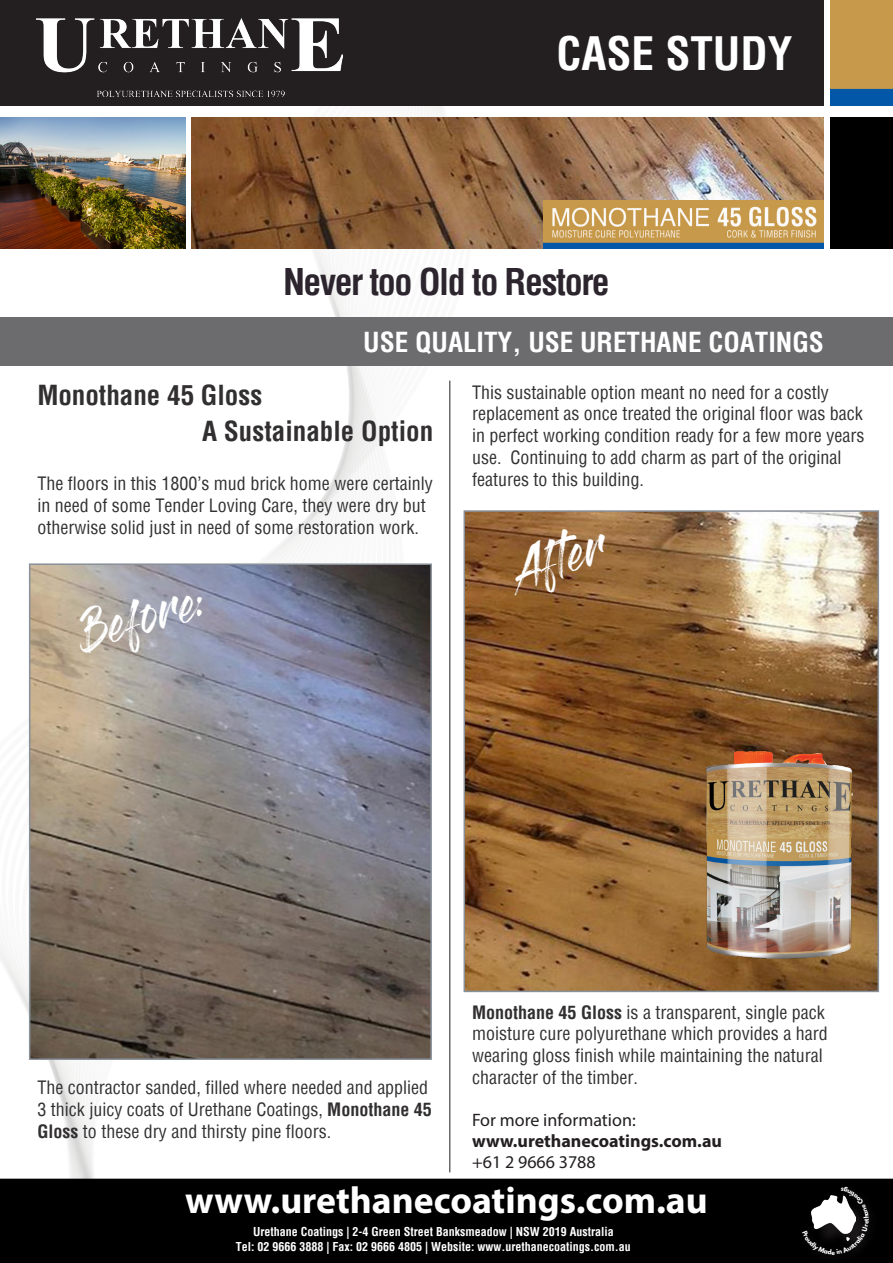
<style>
.page{position:relative;width:893px;height:1263px;background:#fff}
.page>*{position:absolute;margin:0;border:0;box-sizing:border-box;transform-origin:0 0}
.t1{font:700 condensed 45px "Helvetica";color:#fff}
.t2{font:700 37.65px "Myriad Pro";color:#fff}
.t3{font:37.5px "Gloss And Bloom";color:#fff}
.Subheading_Green{font:700 condensed 36px "Helvetica";letter-spacing:-.04em;color:#2c252e}
.t4{font:700 condensed 27px "Helvetica";color:#312f30}
.t5{font:700 condensed 27px "Helvetica";color:#fff}
.t6{font:condensed 18px/21.8px "Helvetica";color:#312f30}
.t7{font:18px "Myriad Pro";color:#231f20}
.t8{font:700 18px "Myriad Pro";color:#231f20}
.t9{font:700 condensed 12px/14.4px "Helvetica";color:#fff;text-align:center}
.t10{font:700 6px "League Spartan";color:#fff}
.s1{font-weight:700}
</style>
<div class="page">
<img style="left:0;top:106px;width:668px;height:1073px">
<img style="left:466px;top:513px;width:410px;height:476px">
<hr style="left:450px;top:381px;width:1px;height:791px;background:#231f20">
<img style="left:191px;top:117px;width:633px;height:132px">
<img style="left:32px;top:566px;width:397px;height:491px">
<div style="left:29px;top:563px;width:403px;height:497px;border:2px solid #889099"></div>
<div style="left:0;top:0;width:824px;height:106px;background:#231f20"></div>
<div style="left:0;top:317px;width:893px;height:49px;background:#6c6c6f"></div>
<img style="left:36px;top:18px;width:307px;height:79px">
<div style="left:830px;top:117px;width:63px;height:132px;background:#000"></div>
<img style="left:0;top:117px;width:185px;height:132px">
<div style="left:0;top:1179px;width:893px;height:84px;background:#000"></div>
<img style="left:658px;top:715px;width:222px;height:277px">
<img style="left:543px;top:200px;width:281px;height:49px">
<img style="left:830px;top:0;width:63px;height:106px">
<div style="left:798px;top:1183px;width:81px;height:80px;background:#000"></div>
<svg style="left:811px;top:1195px;width:57px;height:53px"></svg>
<p class="t1" style="left:556px;top:24px;width:238px">CASE STUDY</p>
<p class="Subheading_Green" style="left:283px;top:258px;width:328px">Never too Old to Restore</p>
<p class="t5" style="left:363px;top:324px;width:462px">USE QUALITY, USE URETHANE COATINGS</p>
<p class="t4" style="left:37px;top:378px;width:226px">Monothane 45 Gloss</p>
<p class="t4" style="left:202px;top:414px;width:233px">A Sustainable Option</p>
<p class="t6" style="left:37px;top:472px;width:397px">The floors in this 1800’s mud brick home were certainly in need of some Tender Loving Care, they were dry but otherwise solid just in need of some restoration work.</p>
<p class="t3" style="left:78px;top:617px;width:127px;rotate:-16deg">Before:</p>
<p class="t6" style="left:472px;top:381px;width:394px">This sustainable option meant no need for a costly replacement as once treated the original floor was back in perfect working condition ready for a few more years use. Continuing to add charm as part of the original features to this building.</p>
<p class="t3" style="left:510px;top:553px;width:93px;rotate:-16deg">After</p>
<p class="t6" style="left:37px;top:1076px;width:396px">The contractor sanded, filled where needed and applied<br>3 thick juicy coats of Urethane Coatings, <span class="s1">Monothane 45<br>Gloss</span> to these dry and thirsty pine floors.</p>
<p class="t6" style="left:472px;top:1001px;width:357px"><span class="s1">Monothane 45 Gloss</span> is a transparent, single pack moisture cure polyurethane which provides a hard wearing gloss finish while maintaining the natural character of the timber.</p>
<p class="t7" style="left:472px;top:1109px;width:165px">For more information:</p>
<p class="t8" style="left:472px;top:1129px;width:251px">www.urethanecoatings.com.au</p>
<p class="t7" style="left:472px;top:1151px;width:125px">+61 2 9666 3788</p>
<p class="t2" style="left:185px;top:1176px;width:524px">www.urethanecoatings.com.au</p>
<p class="t9" style="left:236px;top:1225px;width:396px">Urethane Coatings | 2-4 Green Street Banksmeadow | NSW 2019 Australia<br>Tel: 02 9666 3888 | Fax: 02 9666 4805 | Website: www.urethanecoatings.com.au</p>
<p class="t10" style="left:831px;top:1247px;width:5px">e</p>
</div>
